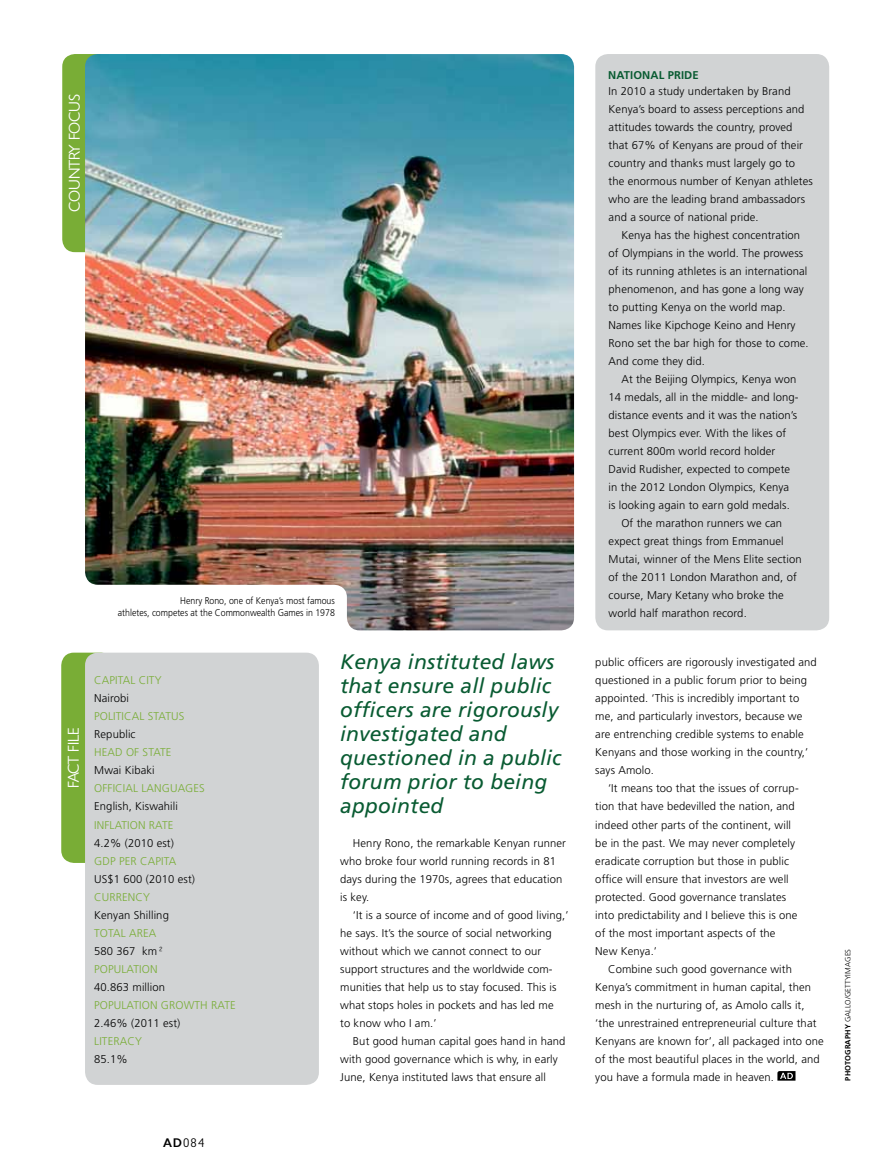
<style>
.page{position:relative;width:893px;height:1170px;background:#fff}
.page>*{position:absolute;margin:0;border:0;box-sizing:border-box;transform-origin:0 0}
.t1{font:italic 21px/24px "Frutiger";letter-spacing:.01em;color:#095b32}
.t2{font:300 15px "Chantilly";color:#fff}
.t3{font:300 12px "Chantilly";color:#000}
.t4{font:300 11.25px/18px "Frutiger";letter-spacing:.01em;color:#000}
.t5{font:300 11.25px/18px "Frutiger";letter-spacing:.01em;color:#79ad36}
.t6{font:700 11.25px "Frutiger";letter-spacing:.01em;color:#095b32}
.t7{font:300 9.75px/12px "Frutiger";color:#000;text-align:right;scale:.9 1}
.t8{font:300 7.5px "Frutiger";letter-spacing:.01em;color:#000}
.s1{color:#000}
.s2{font-family:"Letter Gothic Std";font-weight:400;color:#000}
.s3{font-weight:500}
.s4{font-weight:700}
</style>
<div class="page">
<div style="left:62px;top:54px;width:47px;height:198px;background:#79ad36;border-radius:13px"></div>
<img style="left:85px;top:54px;width:489px;height:576px">
<div style="left:595px;top:54px;width:234px;height:576px;background:#d1d3d4;border-radius:13px"></div>
<div style="left:61px;top:652px;width:53px;height:210px;background:#79ad36;border-radius:13px"></div>
<div style="left:85px;top:652px;width:234px;height:432px;background:#d1d3d4;border-radius:13px"></div>
<svg style="left:777px;top:1071px;width:18px;height:9px"></svg>
<h2 class="t2" style="left:65px;top:212px;width:120px;rotate:-90deg">COUNTRY FOCUS</h2>
<h2 class="t2" style="left:64px;top:788px;width:62px;rotate:-90deg">FACT FILE</h2>
<p class="t7" style="left:118px;top:594px;width:243px">Henry Rono, one of Kenya’s most famous<br>athletes, competes at the Commonwealth Games in 1978</p>
<p class="t5" style="left:94px;top:671px;width:31px">Capital</p>
<p class="t5" style="left:139px;top:671px;width:24px">city</p>
<p class="t4" style="left:94px;top:689px;width:36px">Nairobi</p>
<p class="t5" style="left:94px;top:707px;width:38px">Political</p>
<p class="t5" style="left:148px;top:707px;width:13px">Status</p>
<p class="t4" style="left:94px;top:725px;width:43px">Republic</p>
<p class="t5" style="left:94px;top:743px;width:56px">Head of stat</p>
<p class="t5" style="left:166px;top:743px;width:7px">e</p>
<p class="t4" style="left:94px;top:761px;width:62px">Mwai Kibaki</p>
<p class="t5" style="left:94px;top:779px;width:56px">Official languag</p>
<p class="t5" style="left:194px;top:779px;width:10px">es</p>
<p class="t4" style="left:94px;top:797px;width:85px">English, Kiswahili</p>
<p class="t5" style="left:94px;top:815px;width:7px">Inflat</p>
<p class="t5" style="left:127px;top:815px;width:48px">ion rate</p>
<p class="t4" style="left:94px;top:833px;width:81px">4.2% (2010 est)</p>
<p class="t5" style="left:94px;top:851px;width:83px">GDP PER CAPITA</p>
<p class="t4" style="left:94px;top:869px;width:102px">US$1 600 (2010 est)</p>
<p class="t5" style="left:94px;top:887px;width:57px">Cu rrency</p>
<p class="t4" style="left:94px;top:905px;width:76px">Kenyan Shilling</p>
<p class="t5" style="left:94px;top:923px;width:14px">Total</p>
<p class="t5" style="left:94px;top:923px;width:71px;text-indent:35px">area<br><span class="s1">580 367 km</span><span class="s2">2<br></span>Populat</p>
<p class="t5" style="left:139px;top:959px;width:11px">ion</p>
<p class="t4" style="left:94px;top:977px;width:72px">40.863 million</p>
<p class="t5" style="left:94px;top:995px;width:14px">Populat</p>
<p class="t5" style="left:139px;top:995px;width:45px">ion growth</p>
<p class="t5" style="left:211px;top:995px;width:26px">rate</p>
<p class="t4" style="left:94px;top:1013px;width:88px">2.46% (2011 est)</p>
<p class="t5" style="left:94px;top:1031px;width:49px">Literacy</p>
<p class="t4" style="left:94px;top:1049px;width:35px">85.1%</p>
<h1 class="t1" style="left:340px;top:649px;width:223px">Kenya instituted laws that ensure all public officers are rigorously investigated and questioned in a public forum prior to being appointed</h1>
<p class="t4" style="left:340px;top:833px;width:227px;text-indent:13px">Henry Rono, the remarkable Kenyan runner who broke four world running records in 81 days during the 1970s, agrees that education is key.</p>
<p class="t4" style="left:340px;top:905px;width:230px;text-indent:13px">‘It is a source of income and of good living,’ he says. It’s the source of social networking without which we cannot connect to our support structures and the worldwide com&shy;munities that help us to stay focused. This is what stops holes in pockets and has led me<br>to know who I am.’</p>
<p class="t4" style="left:340px;top:1031px;width:227px;text-indent:13px">But good human capital goes hand in hand with good governance which is why, in early<br>June, Kenya instituted laws that ensure all</p>
<p class="t3" style="left:164px;top:1135px;width:42px"><span class="s3">AD</span>084</p>
<p class="t6" style="left:608px;top:69px;width:35px">NATIONA</p>
<p class="t6" style="left:659px;top:69px;width:42px">L PRIDE</p>
<p class="t4" style="left:609px;top:82px;width:206px">In 2010 a study undertaken by Brand Kenya’s board to assess perceptions and attitudes towards the country, proved that 67% of Kenyans are proud of their country and thanks must largely go to the enormous number of Kenyan athletes who are the leading brand ambassadors and a source of national pride.</p>
<p class="t4" style="left:609px;top:226px;width:202px;text-indent:13px">Kenya has the highest concentration of Olympians in the world. The prowess of its running athletes is an international phenomenon, and has gone a long way to putting Kenya on the world map.<br>Names like Kipchoge Keino and Henry Rono set the bar high for those to come.<br>And come they did.</p>
<p class="t4" style="left:621px;top:370px;width:176px">At the Beijing Olympics, Kenya won</p>
<p class="t4" style="left:609px;top:388px;width:191px">14 medals, all in the middle- and long-</p>
<p class="t4" style="left:609px;top:406px;width:190px">distance events and it was the nation’s</p>
<p class="t4" style="left:609px;top:424px;width:179px">best Olympics ever. With the likes of</p>
<p class="t4" style="left:609px;top:442px;width:168px">current 800m world record holder</p>
<p class="t4" style="left:609px;top:460px;width:183px">David Rudisher, expected to compete</p>
<p class="t4" style="left:609px;top:478px;width:182px">in the 2012 London Olympics, Kenya</p>
<p class="t4" style="left:609px;top:496px;width:183px">is looking again to earn gold medals.</p>
<p class="t4" style="left:621px;top:514px;width:162px">Of the marathon runners we can</p>
<p class="t4" style="left:609px;top:532px;width:177px">expect great things from Emmanuel</p>
<p class="t4" style="left:609px;top:550px;width:195px">M utai, winner of the Mens Elite section</p>
<p class="t4" style="left:609px;top:568px;width:190px">of the 2011 London Marathon and, of</p>
<p class="t4" style="left:609px;top:586px;width:177px">course, M ary Ketany who broke the</p>
<p class="t4" style="left:609px;top:604px;width:140px">world half marathon record.</p>
<p class="t4" style="left:595px;top:653px;width:223px">public officers are rigorously investigated and</p>
<p class="t4" style="left:595px;top:671px;width:213px">questioned in a public forum prior to being</p>
<p class="t4" style="left:595px;top:689px;width:205px">appointed. ‘This is incredibly important to</p>
<p class="t4" style="left:595px;top:707px;width:209px">me, and particularly investors, because we</p>
<p class="t4" style="left:595px;top:725px;width:210px">are entrenching credible systems to enable</p>
<p class="t4" style="left:595px;top:743px;width:215px">Kenyans and those working in the country,’</p>
<p class="t4" style="left:595px;top:761px;width:60px">says Amolo.</p>
<p class="t4" style="left:608px;top:779px;width:192px">‘It means too that the issues of corrup-</p>
<p class="t4" style="left:595px;top:797px;width:201px">tion that have bedevilled the nation, and</p>
<p class="t4" style="left:595px;top:815px;width:197px">indeed other parts of the continent, will</p>
<p class="t4" style="left:595px;top:833px;width:201px">be in the past. We may never completely</p>
<p class="t4" style="left:595px;top:851px;width:195px">eradicate corruption but those in public</p>
<p class="t4" style="left:595px;top:869px;width:195px">office will ensure that investors are well</p>
<p class="t4" style="left:595px;top:887px;width:192px">protected. Good governance translates</p>
<p class="t4" style="left:595px;top:905px;width:204px">into predictability and I believe this is one</p>
<p class="t4" style="left:595px;top:923px;width:182px">of the most important aspects of the</p>
<p class="t4" style="left:595px;top:941px;width:63px">New Kenya.’</p>
<p class="t4" style="left:608px;top:959px;width:185px">Combine such good governance with</p>
<p class="t4" style="left:595px;top:977px;width:217px">Kenya’s commitment in human capital, then</p>
<p class="t4" style="left:595px;top:995px;width:211px">mesh in the nurturing of, as Amolo calls it,</p>
<p class="t4" style="left:595px;top:1013px;width:223px">‘the unrestrained entrepreneurial culture that</p>
<p class="t4" style="left:595px;top:1031px;width:230px">Kenyans are known for’, all packaged into one</p>
<p class="t4" style="left:595px;top:1049px;width:226px">of the most beautiful places in the world, and</p>
<p class="t4" style="left:595px;top:1067px;width:180px">you have a formula made in heaven.</p>
<p class="t8" style="left:844px;top:1080px;width:132px;rotate:-90deg"><span class="s4">PHOTOGRAPHY</span> gallo/g ettyimages</p>
</div>
